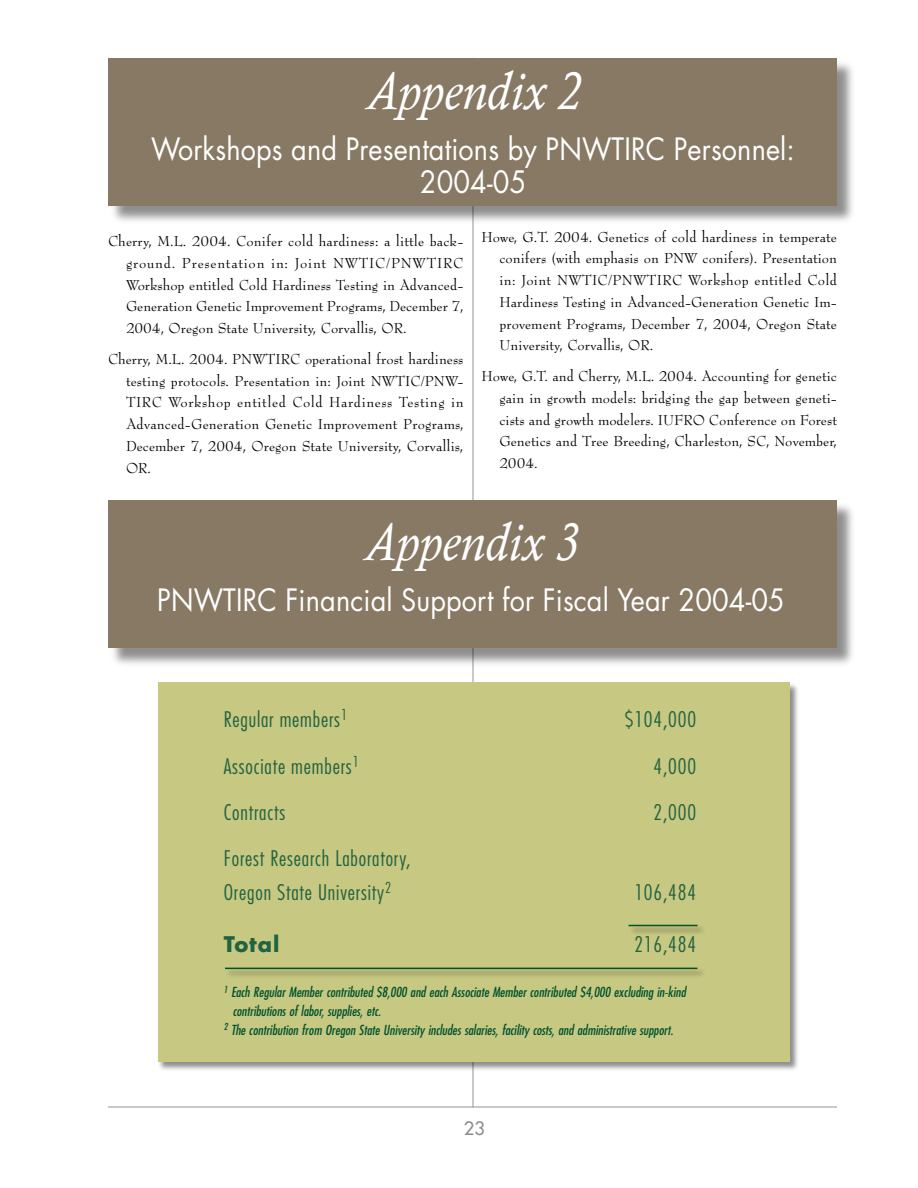
<style>
.page{position:relative;width:918px;height:1188px;background:#fff}
.page>*{position:absolute;margin:0;border:0;box-sizing:border-box;transform-origin:0 0}
.t1{font:italic 54px "Calisto";letter-spacing:.005em;color:#fff;scale:.9 1}
.t2{font:30px/33px "Futura";letter-spacing:.005em;color:#fff;text-align:center;scale:.9 1}
.t3{font:300 condensed 21px/34.2px "Futura";letter-spacing:.04em;color:#236240}
.t4{font:700 21px "Futura";letter-spacing:.045em;color:#236240}
.t5{font:18px "Futura";color:#8a8c8e}
.t6{font:15.75px/21.8px "Bernhard Modern Std";color:#000;text-align:justify}
.t7{font:italic condensed 13.5px "Futura";color:#00532f}
</style>
<div class="page">
<hr style="left:473px;top:58px;width:1px;height:1049px;background:#939598">
<hr style="left:108px;top:1107px;width:729px;height:1px;background:#939598">
<div style="left:157px;top:681px;width:644px;height:392px;background:#000;opacity:.45"></div>
<div style="left:158px;top:683px;width:632px;height:379px;background:#c7c882"></div>
<div style="left:110px;top:59px;width:747px;height:167px;background:#000;opacity:.45"></div>
<div style="left:108px;top:58px;width:729px;height:148px;background:#877964"></div>
<div style="left:110px;top:502px;width:747px;height:166px;background:#000;opacity:.45"></div>
<div style="left:108px;top:500px;width:729px;height:148px;background:#877964"></div>
<div style="left:225px;top:966px;width:482px;height:14px;background:#000;opacity:.55"></div>
<hr style="left:225px;top:968px;width:473px;height:1px;background:#00532f">
<div style="left:628px;top:923px;width:79px;height:14px;background:#000;opacity:.55"></div>
<hr style="left:628px;top:925px;width:70px;height:1px;background:#00532f">
<h1 class="t1" style="left:366px;top:59px;width:240px">Appendix 2</h1>
<h2 class="t2" style="left:151px;top:132px;width:717px">Workshops and Presentations by PNWTIRC Personnel:<br>2004-05</h2>
<p class="t6" style="left:500px;top:226px;width:339px;text-indent:-18px">Howe, G.T. 2004. Genetics of cold hardiness in temperate conifers (with emphasis on PNW conifers). Presentation in: Joint NWTIC/PNWTIRC Workshop entitled Cold Hardiness Testing in Advanced-Generation Genetic Im&shy;provement Programs, December 7, 2004, Oregon State University, Corvallis, OR.</p>
<p class="t6" style="left:500px;top:366px;width:339px;text-indent:-18px">Howe, G.T. and Cherry, M.L. 2004. Accounting for genetic gain in growth models: bridging the gap between geneti&shy;cists and growth modelers. IUFRO Conference on Forest Genetics and Tree Breeding, Charleston, SC, November, 2004.</p>
<p class="t6" style="left:126px;top:231px;width:339px;text-indent:-18px">Cherry, M.L. 2004. Conifer cold hardiness: a little back&shy;ground. Presentation in: Joint NWTIC/PNWTIRC Workshop entitled Cold Hardiness Testing in Advanced-Generation Genetic Improvement Programs, December 7, 2004, Oregon State University, Corvallis, OR.</p>
<p class="t6" style="left:126px;top:348px;width:339px;text-indent:-18px">Cherry, M.L. 2004. PNWTIRC operational frost hardiness testing protocols. Presentation in: Joint NWTIC/PNW-TIRC Workshop entitled Cold Hardiness Testing in Advanced-Generation Genetic Improvement Programs, December 7, 2004, Oregon State University, Corvallis, OR.</p>
<h1 class="t1" style="left:364px;top:511px;width:240px">Appendix 3</h1>
<h2 class="t2" style="left:157px;top:583px;width:699px">PNWTIRC Financial Support for Fiscal Year 2004-05</h2>
<h3 class="t3" style="left:224px;top:702px;width:125px">Regular members<sup>1</sup></h3>
<h3 class="t3" style="left:625px;top:702px;width:73px">$104,000</h3>
<h3 class="t3" style="left:224px;top:748px;width:137px">Associate members<sup>1</sup></h3>
<h3 class="t3" style="left:654px;top:748px;width:44px">4,000</h3>
<h3 class="t3" style="left:224px;top:794px;width:63px">Contracts</h3>
<h3 class="t3" style="left:654px;top:794px;width:44px">2,000</h3>
<h3 class="t3" style="left:224px;top:841px;width:188px">Forest Research Laboratory,<br>Oregon State University<sup>2</sup></h3>
<h3 class="t3" style="left:634px;top:875px;width:63px">106,484</h3>
<h3 class="t4" style="left:224px;top:930px;width:57px">Total</h3>
<h3 class="t3" style="left:634px;top:927px;width:63px">216,484</h3>
<p class="t7" style="left:224px;top:984px;width:464px"><sup>1</sup> Each Regular Member contributed $8,000 and each Associate Member contributed $4,000 excluding in-kind</p>
<p class="t7" style="left:233px;top:1003px;width:150px">contributions of labor, supplies, etc.</p>
<p class="t7" style="left:224px;top:1021px;width:451px"><sup>2</sup> The contribution from Oregon State University includes salaries, facility costs, and administrative support.</p>
<p class="t5" style="left:464px;top:1117px;width:11px">23</p>
</div>
